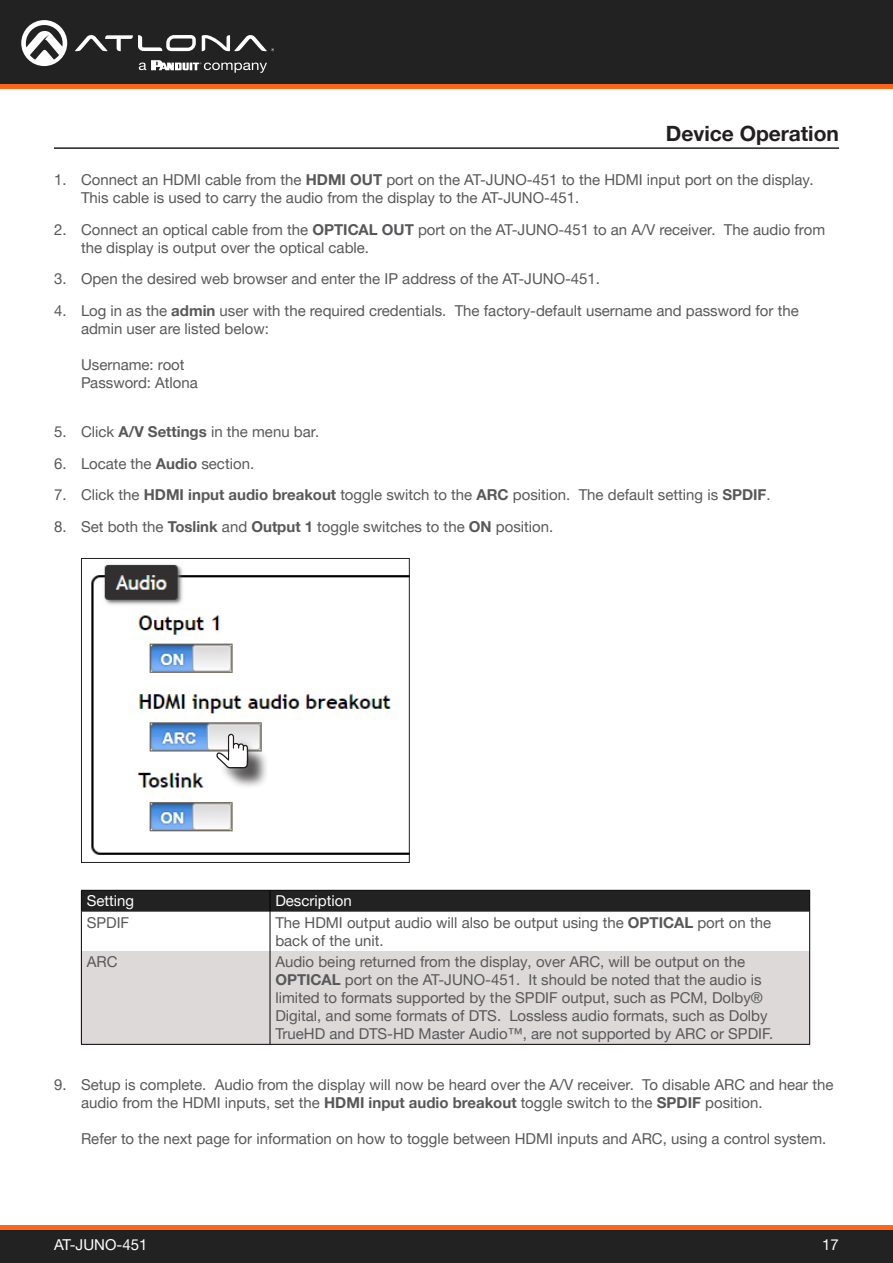
<style>
.page{position:relative;width:893px;height:1263px;background:#fff}
.page>*{position:absolute;margin:0;border:0;box-sizing:border-box;transform-origin:0 0}
.Non_TOC_Section_Header_Right_Align{font:700 21px "Helvetica Neue LTW1 G";color:#231f20}
.Callout_descriptions{font:15px/18px "Helvetica Neue LTW1 G";color:#57585a}
.Index_Section_Head{font:15px "Helvetica Neue LTW1 G";color:#fff}
.Index_Section_Head-2{font:15px "Helvetica Neue LTW1 G";color:#57585a}
.s1{font-weight:700}
</style>
<div class="page">
<div style="left:0;top:1227px;width:893px;height:36px;background:#222"></div>
<hr style="left:0;top:1225px;width:893px;height:4px;background:#ff661c">
<div style="left:0;top:0;width:893px;height:84px;background:#222"></div>
<hr style="left:0;top:84px;width:893px;height:4px;background:#ff661c">
<svg style="left:75px;top:35px;width:121px;height:16px"></svg>
<svg style="left:202px;top:35px;width:72px;height:16px"></svg>
<svg style="left:21px;top:20px;width:46px;height:46px"></svg>
<svg style="left:139px;top:60px;width:128px;height:13px"></svg>
<hr style="left:54px;top:147px;width:785px;height:2px;background:#231f20">
<div style="left:82px;top:951px;width:727px;height:93px;background:#ddd9d8"></div>
<div style="left:81px;top:891px;width:729px;height:21px;background:#222"></div>
<hr style="left:81px;top:890px;width:189px;height:1px;background:#000">
<hr style="left:270px;top:890px;width:540px;height:1px;background:#000">
<hr style="left:81px;top:912px;width:1px;height:39px;background:#000">
<hr style="left:270px;top:912px;width:1px;height:39px;background:#000">
<hr style="left:809px;top:912px;width:1px;height:39px;background:#000">
<hr style="left:81px;top:951px;width:1px;height:93px;background:#000">
<hr style="left:270px;top:951px;width:1px;height:93px;background:#000">
<hr style="left:809px;top:951px;width:1px;height:93px;background:#000">
<hr style="left:81px;top:1044px;width:189px;height:1px;background:#000">
<hr style="left:270px;top:1044px;width:540px;height:1px;background:#000">
<img style="left:91px;top:564px;width:317px;height:291px">
<div style="left:81px;top:558px;width:329px;height:305px;border:1px solid #231f20"></div>
<div style="left:219px;top:737px;width:50px;height:52px;background:#231f20;opacity:.75"></div>
<svg style="left:216px;top:733px;width:33px;height:35px"></svg>
<p class="Non_TOC_Section_Header_Right_Align" style="left:666px;top:120px;width:175px">Device Operation</p>
<p class="Callout_descriptions" style="left:81px;top:171px;width:734px;text-indent:-27px">1. Connect an HDMI cable from the <span class="s1">HDMI OUT</span> port on the AT-JUNO-451 to the HDMI input port on the display.<br>This cable is used to carry the audio from the display to the AT-JUNO-451.</p>
<p class="Callout_descriptions" style="left:81px;top:220px;width:746px;text-indent:-27px">2. Connect an optical cable from the <span class="s1">OPTICAL OUT</span> port on the AT-JUNO-451 to an A/V receiver. The audio from the display is output over the optical cable.</p>
<p class="Callout_descriptions" style="left:54px;top:270px;width:548px">3. Open the desired web browser and enter the IP address of the AT-JUNO-451.</p>
<p class="Callout_descriptions" style="left:81px;top:301px;width:719px;text-indent:-27px">4. Log in as the <span class="s1">admin</span> user with the required credentials. The factory-default username and password for the admin user are listed below:</p>
<p class="Callout_descriptions" style="left:81px;top:355px;width:118px">Username: root<br>Password: Atlona</p>
<p class="Callout_descriptions" style="left:54px;top:423px;width:267px">5. Click <span class="s1">A/V Settings</span> in the menu bar.</p>
<p class="Callout_descriptions" style="left:54px;top:454px;width:202px">6. Locate the <span class="s1">Audio</span> section.</p>
<p class="Callout_descriptions" style="left:54px;top:486px;width:718px">7. Click the <span class="s1">HDMI input audio breakout</span> toggle switch to the <span class="s1">ARC</span> position. The default setting is <span class="s1">SPDIF</span>.</p>
<p class="Callout_descriptions" style="left:54px;top:517px;width:501px">8. Set both the <span class="s1">Toslink</span> and <span class="s1">Output 1</span> toggle switches to the <span class="s1">ON</span> position.</p>
<p class="Index_Section_Head" style="left:87px;top:892px;width:49px">Setting</p>
<p class="Index_Section_Head" style="left:275px;top:892px;width:78px">Description</p>
<p class="Index_Section_Head-2" style="left:87px;top:913px;width:44px">SPDIF</p>
<p class="Callout_descriptions" style="left:275px;top:913px;width:497px">The HDMI output audio will also be output using the <span class="s1">OPTICAL</span> port on the back of the unit.</p>
<p class="Index_Section_Head-2" style="left:87px;top:952px;width:32px">ARC</p>
<p class="Callout_descriptions" style="left:275px;top:952px;width:499px">Audio being returned from the display, over ARC, will be output on the <span class="s1">OPTICAL</span> port on the AT-JUNO-451. It should be noted that the audio is limited to formats supported by the SPDIF output, such as PCM, Dolby® Digital, and some formats of DTS. Lossless audio formats, such as Dolby TrueHD and DTS-HD Master Audio™, are not supported by ARC or SPDIF.</p>
<p class="Callout_descriptions" style="left:81px;top:1075px;width:754px;text-indent:-27px">9. Setup is complete. Audio from the display will now be heard over the A/V receiver. To disable ARC and hear the audio from the HDMI inputs, set the <span class="s1">HDMI input audio breakout</span> toggle switch to the <span class="s1">SPDIF</span> position.</p>
<p class="Callout_descriptions" style="left:81px;top:1129px;width:747px">Refer to the next page for information on how to toggle between HDMI inputs and ARC, using a control system.</p>
<p class="Index_Section_Head" style="left:54px;top:1235px;width:95px">AT-JUNO-451</p>
<p class="Index_Section_Head" style="left:822px;top:1235px;width:18px">17</p>
</div>
